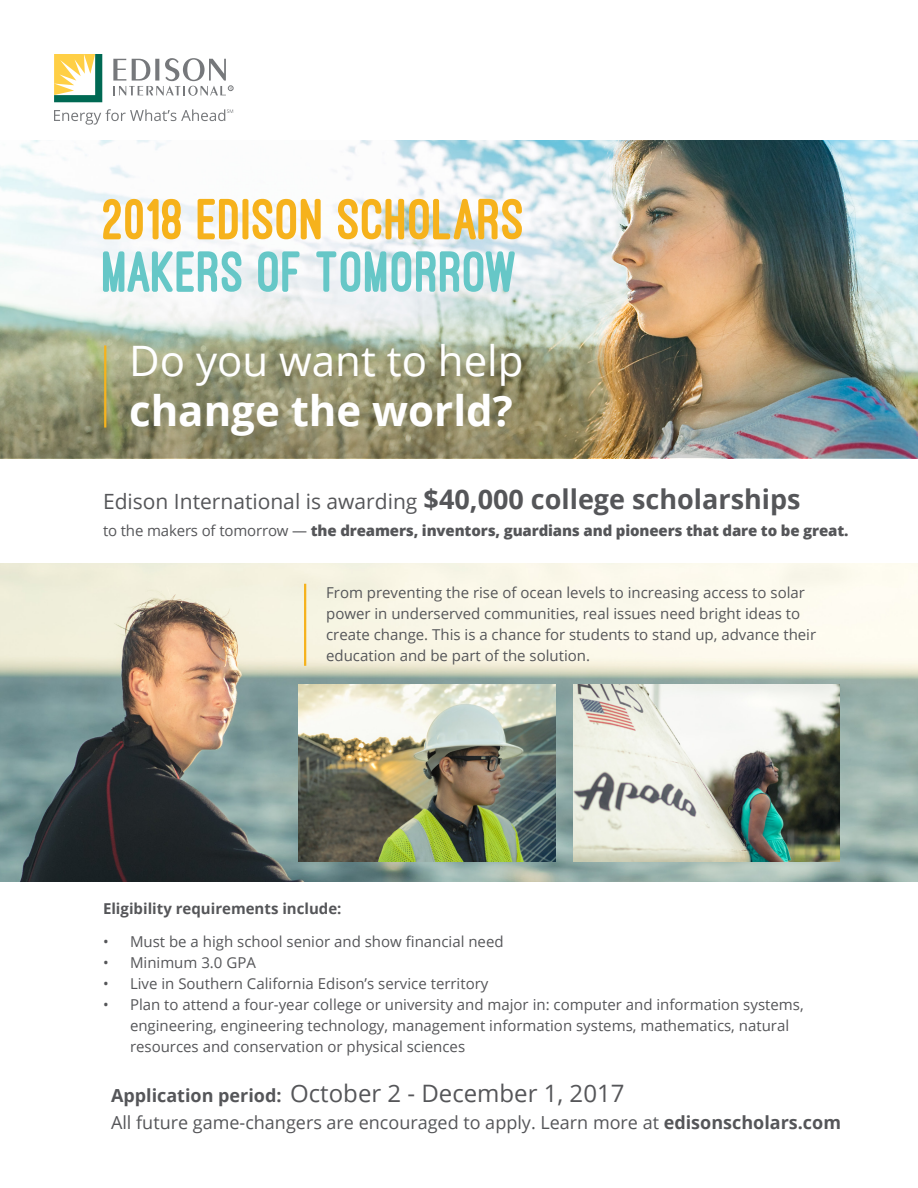
<style>
.page{position:relative;width:918px;height:1188px;background:#fff}
.page>*{position:absolute;margin:0;border:0;box-sizing:border-box;transform-origin:0 0}
.t1{font:800 60px "Ostrich Sans";color:#f6b21c}
.t2{font:800 60px "Ostrich Sans";color:#66c7c7}
.t3{font:42px "Open Sans";color:#fff}
.t4{font:700 42px "Open Sans";color:#fff}
.t5{font:24px "Open Sans";color:#555659}
.t6{font:21px "Open Sans";color:#555659}
.t7{font:18px "Open Sans";color:#555659}
.t8{font:15px/21px "Open Sans";color:#555659}
.t9{font:800 15px "Open Sans";letter-spacing:-.01em;color:#555659}
.t10{font:700 15px "Open Sans";color:#555659}
.s1{font-weight:700;font-size:27px}
.s2{font-weight:400}
.s3{font-weight:700;font-size:18px}
.s4{font-weight:700}
</style>
<div class="page">
<img style="left:0;top:141px;width:918px;height:198px">
<img style="left:0;top:564px;width:918px;height:318px">
<img style="left:298px;top:685px;width:257px;height:177px">
<svg style="left:54px;top:109px;width:179px;height:16px"></svg>
<svg style="left:54px;top:54px;width:48px;height:48px"></svg>
<svg style="left:113px;top:58px;width:120px;height:38px"></svg>
<img style="left:573px;top:685px;width:266px;height:177px">
<hr style="left:304px;top:584px;width:2px;height:82px;background:#f6b21c">
<img style="left:0;top:339px;width:918px;height:119px">
<hr style="left:104px;top:345px;width:2px;height:83px;background:#f6b21c">
<p class="t1" style="left:103px;top:187px;width:424px">2018 EDISON SCHOLARS</p>
<p class="t2" style="left:103px;top:240px;width:418px">MAKERS OF TOMORROW</p>
<p class="t3" style="left:129px;top:332px;width:396px">Do you want to help</p>
<p class="t4" style="left:129px;top:382px;width:385px">change the world?</p>
<p class="t6" style="left:103px;top:487px;width:699px">Edison International is awarding <span class="s1">$40,000 college scholarships</span></p>
<p class="t9" style="left:103px;top:519px;width:747px"><span class="s2">to the makers of tomorrow —</span> the dreamers, inventors, guardians and pioneers that dare to be great.</p>
<p class="t8" style="left:326px;top:582px;width:492px">From preventing the rise of ocean levels to increasing access to solar power in underserved communities, real issues need bright ideas to create change. This is a chance for students to stand up, advance their education and be part of the solution.</p>
<p class="t10" style="left:103px;top:898px;width:240px">Eligibility requirements include:</p>
<p class="t8" style="left:103px;top:931px;width:402px">• Must be a high school senior and show financial need</p>
<p class="t8" style="left:103px;top:952px;width:154px">• Minimum 3.0 GPA</p>
<p class="t8" style="left:103px;top:973px;width:387px">• Live in Southern California Edison’s service territory</p>
<p class="t8" style="left:130px;top:994px;width:675px;text-indent:-27px">• Plan to attend a four-year college or university and major in: computer and information systems, engineering, engineering technology, management information systems, mathematics, natural resources and conservation or physical sciences</p>
<p class="t5" style="left:111px;top:1077px;width:515px"><span class="s3">Application period:</span> October 2 - December 1, 2017</p>
<p class="t7" style="left:111px;top:1111px;width:732px">All future game-changers are encouraged to apply. Learn more at <span class="s4">edisonscholars.com</span></p>
</div>
